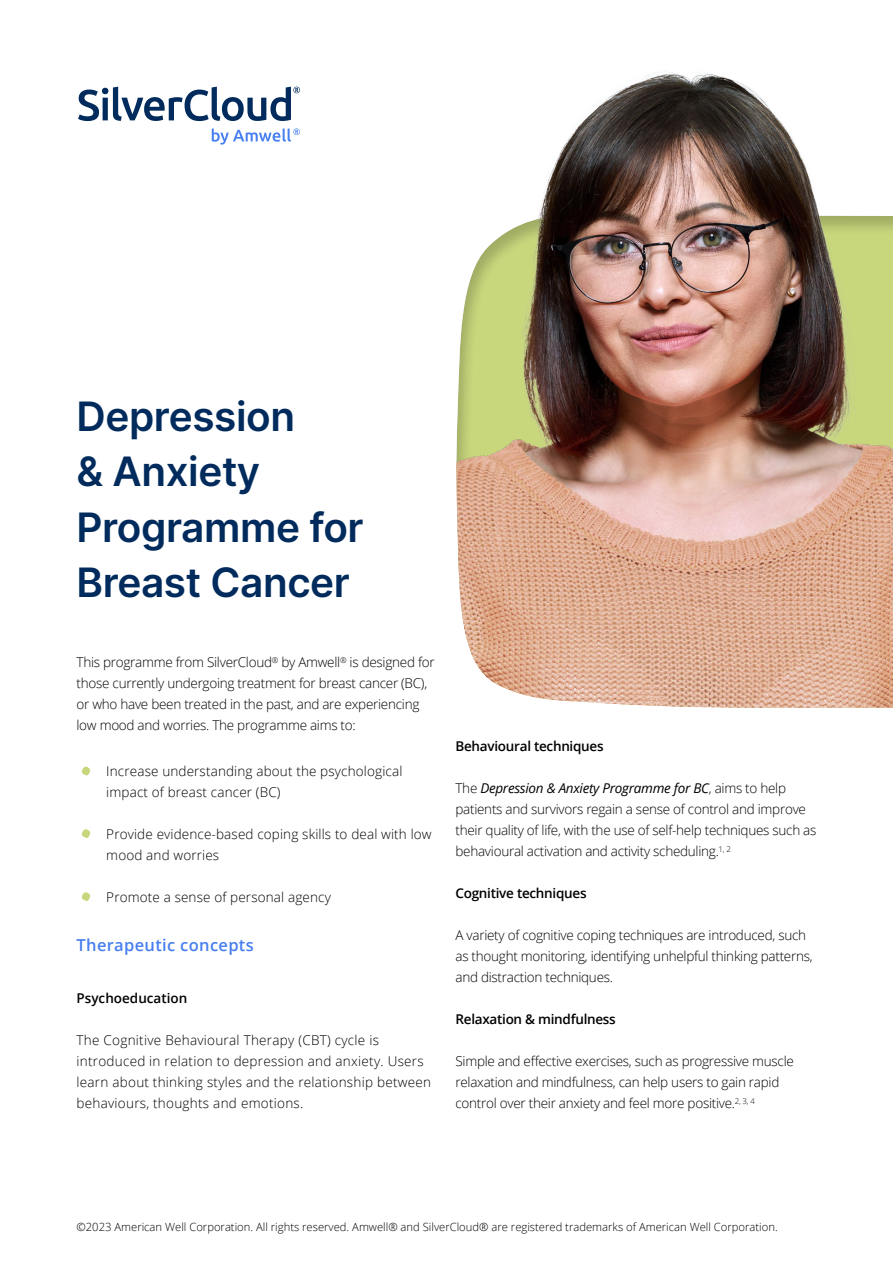
<style>
.page{position:relative;width:893px;height:1263px;background:#fff}
.page>*{position:absolute;margin:0;border:0;box-sizing:border-box;transform-origin:0 0}
.t1{font:600 40.5px/55.5px "Inter";letter-spacing:-.01em;color:#002b5c}
.t2{font:600 16.5px "Open Sans";letter-spacing:.02em;color:#477ef0}
.t3{font:300 13.5px/21px "Open Sans";letter-spacing:-.02em;color:#000}
.t4{font:300 13.5px/21px "Open Sans";letter-spacing:.02em;color:#000}
.t5{font:300 13.5px/21px "Open Sans";letter-spacing:.01em;color:#000}
.t6{font:600 13.5px "Open Sans";letter-spacing:-.02em;color:#000}
.t7{font:600 13.5px "Open Sans";color:#000}
.t8{font:300 11.25px "Open Sans";color:#000}
.s1{font-weight:400;font-style:italic}
</style>
<div class="page">
<svg style="left:82px;top:766px;width:8px;height:9px"></svg>
<svg style="left:82px;top:829px;width:8px;height:9px"></svg>
<svg style="left:82px;top:892px;width:8px;height:9px"></svg>
<svg style="left:78px;top:87px;width:222px;height:34px"></svg>
<svg style="left:212px;top:128px;width:88px;height:17px"></svg>
<img style="left:456px;top:71px;width:437px;height:637px">
<h1 class="t1" style="left:77px;top:387px;width:289px">Depression<br>&amp; Anxiety<br>Programme for<br>Breast Cancer</h1>
<p class="t3" style="left:77px;top:651px;width:360px">This programme from SilverCloud<sup>®</sup> by Amwell<sup>®</sup> is designed for those currently undergoing treatment for breast cancer (BC), or who have been treated in the past, and are experiencing low mood and worries. The programme aims to:</p>
<p class="t5" style="left:106px;top:760px;width:298px">Increase understanding about the psychological impact of breast cancer (BC)</p>
<p class="t5" style="left:106px;top:823px;width:327px">Provide evidence-based coping skills to deal with low mood and worries</p>
<p class="t5" style="left:106px;top:886px;width:226px">Promote a sense of personal agency</p>
<p class="t2" style="left:77px;top:934px;width:179px">Therapeutic concepts</p>
<p class="t7" style="left:77px;top:989px;width:112px">Psychoeducation</p>
<p class="t4" style="left:77px;top:1029px;width:356px">The Cognitive Behavioural Therapy (CBT) cycle is introduced in relation to depression and anxiety. Users learn about thinking styles and the relationship between behaviours, thoughts and emotions.</p>
<p class="t6" style="left:455px;top:737px;width:150px">Behavioural techniques</p>
<p class="t3" style="left:455px;top:777px;width:362px">The <span class="s1">Depression &amp; Anxiety Programme for BC</span>, aims to help patients and survivors regain a sense of control and improve their quality of life, with the use of self-help techniques such as behavioural activation and activity scheduling.<sup>1,</sup> <sup>2</sup></p>
<p class="t6" style="left:455px;top:884px;width:133px">Cognitive techniques</p>
<p class="t3" style="left:455px;top:924px;width:359px">A variety of cognitive coping techniques are introduced, such as thought monitoring, identifying unhelpful thinking patterns, and distraction techniques.</p>
<p class="t6" style="left:455px;top:1010px;width:162px">Relaxation &amp; mindfulness</p>
<p class="t3" style="left:455px;top:1050px;width:340px">Simple and effective exercises, such as progressive muscle relaxation and mindfulness, can help users to gain rapid control over their anxiety and feel more positive.<sup>2,</sup> <sup>3,</sup> <sup>4</sup></p>
<p class="t8" style="left:77px;top:1219px;width:703px">©2023 American Well Corporation. All rights reserved. Amwell® and SilverCloud® are registered trademarks of American Well Corporation.</p>
</div>
